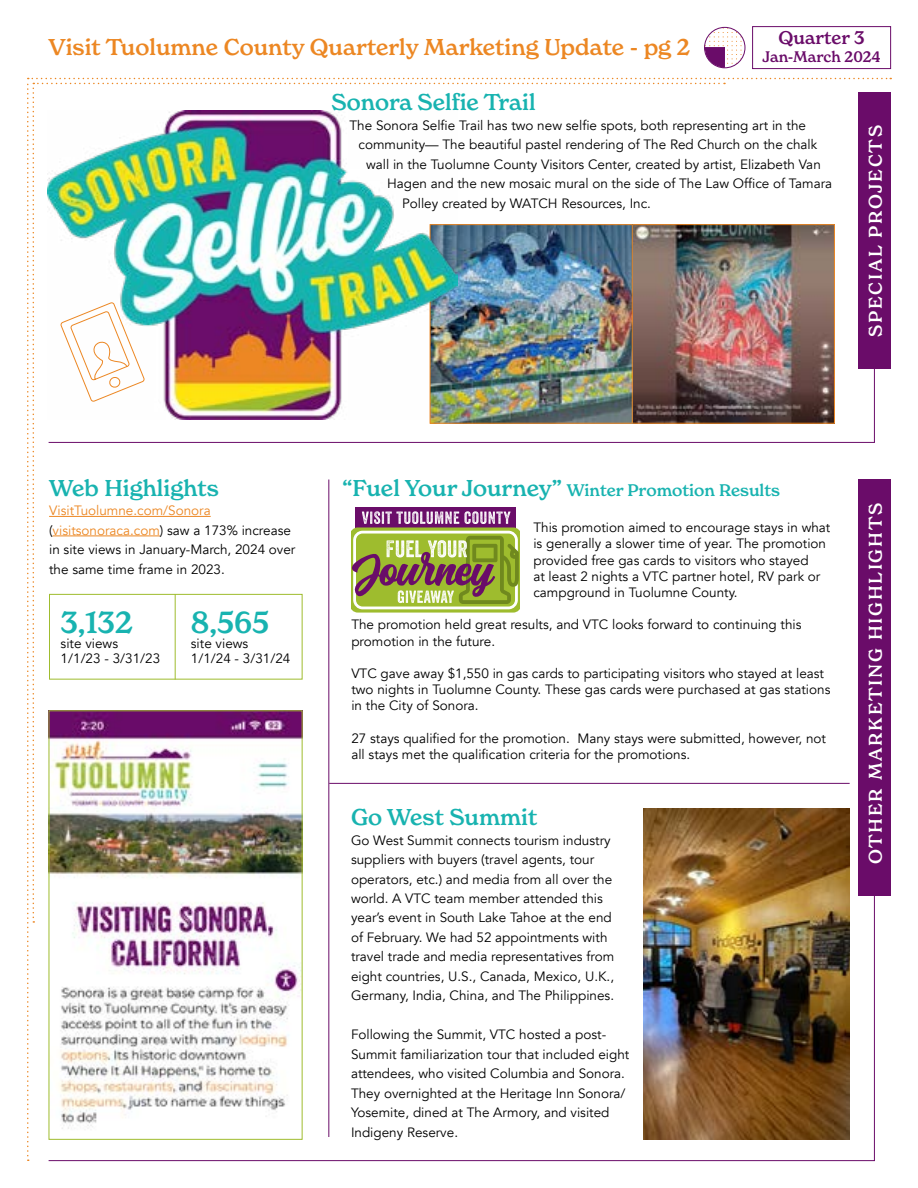
<style>
.page{position:relative;width:918px;height:1188px;background:#fff}
.page>*{position:absolute;margin:0;border:0;box-sizing:border-box;transform-origin:0 0}
.t1{font:500 30px "New Spirit";color:#18b3b0}
.t2{font:500 22.5px "New Spirit";color:#ec8723}
.t3{font:500 22.5px "New Spirit";color:#18b3b0}
.t4{font:500 18px "New Spirit";letter-spacing:.1em;color:#fff}
.t5{font:500 18px "New Spirit";color:#6a0c69}
.t6{font:500 16.5px "New Spirit";color:#18b3b0}
.t7{font:500 15px "New Spirit";color:#6a0c69}
.t8{font:13.5px/19.5px "Avenir";color:#000}
.s1{color:#ec8723}
.s2{font-size:22.5px}
</style>
<div class="page">
<div style="left:752px;top:26px;width:139px;height:43px;border:1px solid #6a0c69"></div>
<div style="left:704px;top:27px;width:41px;height:41px;border:1px solid #6a0c69;border-radius:50%"></div>
<svg style="left:704px;top:28px;width:42px;height:40px"></svg>
<img style="left:27px;top:78px;width:864px;height:1083px">
<h2 class="t2" style="left:49px;top:33px;width:643px">Visit Tuolumne County Quarterly Marketing Update - pg 2</h2>
<h3 class="t5" style="left:779px;top:27px;width:88px">Quarter 3</h3>
<p class="t7" style="left:763px;top:47px;width:120px">Jan-March 2024</p>
<h2 class="t3" style="left:332px;top:88px;width:206px">Sonora Selfie Trail</h2>
<p class="t8" style="left:350px;top:116px;width:458px">The Sonora Selfie Trail has two new selfie spots, both representing art in the</p>
<p class="t8" style="left:359px;top:135px;width:460px">community— The beautiful pastel rendering of The Red Church on the chalk</p>
<p class="t8" style="left:366px;top:155px;width:456px">wall in the Tuolumne County Visitors Center, created by artist, Elizabeth Van</p>
<p class="t8" style="left:387px;top:174px;width:447px">Hagen and the new mosaic mural on the side of The Law Office of Tamara</p>
<p class="t8" style="left:402px;top:194px;width:250px">Polley created by WATCH Resources, Inc.</p>
<h3 class="t4" style="left:864px;top:337px;width:213px;rotate:-90deg">SPECIAL PROJECTS</h3>
<h2 class="t3" style="left:49px;top:474px;width:171px">Web Highlights</h2>
<p class="t8" style="left:49px;top:501px;width:248px"><span class="s1">VisitTuolumne.com/Sonora </span>(<span class="s1">visitsonoraca.com</span>) saw a 173% increase in site views in January-March, 2024 over the same time frame in 2023.</p>
<h1 class="t1" style="left:61px;top:604px;width:74px">3,132</h1>
<p class="t8" style="left:61px;top:636px;width:101px;line-height:15px">site views<br>1/1/23 - 3/31/23</p>
<h1 class="t1" style="left:191px;top:604px;width:80px">8,565</h1>
<p class="t8" style="left:191px;top:636px;width:101px;line-height:15px">site views<br>1/1/24 - 3/31/24</p>
<p class="t6" style="left:342px;top:480px;width:439px"><span class="s2">“Fuel Your Journey”</span> Winter Promotion Results</p>
<p class="t8" style="left:533px;top:520px;width:299px;line-height:16.2px">This promotion aimed to encourage stays in what is generally a slower time of year. The promotion provided free gas cards to visitors who stayed<br>at least 2 nights a VTC partner hotel, RV park or campground in Tuolumne County.</p>
<p class="t8" style="left:351px;top:617px;width:452px;line-height:16.2px">The promotion held great results, and VTC looks forward to continuing this promotion in the future.</p>
<p class="t8" style="left:351px;top:665px;width:481px;line-height:16.2px">VTC gave away $1,550 in gas cards to participating visitors who stayed at least two nights in Tuolumne County. These gas cards were purchased at gas stations in the City of Sonora.</p>
<p class="t8" style="left:351px;top:730px;width:476px;line-height:16.2px">27 stays qualified for the promotion. Many stays were submitted, however, not all stays met the qualification criteria for the promotions.</p>
<h2 class="t3" style="left:351px;top:803px;width:188px">Go West Summit</h2>
<p class="t8" style="left:351px;top:830px;width:265px">Go West Summit connects tourism industry suppliers with buyers (travel agents, tour operators, etc.) and media from all over the world. A VTC team member attended this year’s event in South Lake Tahoe at the end of February. We had 52 appointments with travel trade and media representatives from eight countries, U.S., Canada, Mexico, U.K., Germany, India, China, and The Philippines.</p>
<p class="t8" style="left:351px;top:1025px;width:280px">Following the Summit, VTC hosted a post-Summit familiarization tour that included eight attendees, who visited Columbia and Sonora.<br>They overnighted at the Heritage Inn Sonora/ Yosemite, dined at The Armory, and visited Indigeny Reserve.</p>
<h3 class="t4" style="left:864px;top:864px;width:363px;rotate:-90deg">OTHER MARKETING HIGHLIGHTS</h3>
</div>
